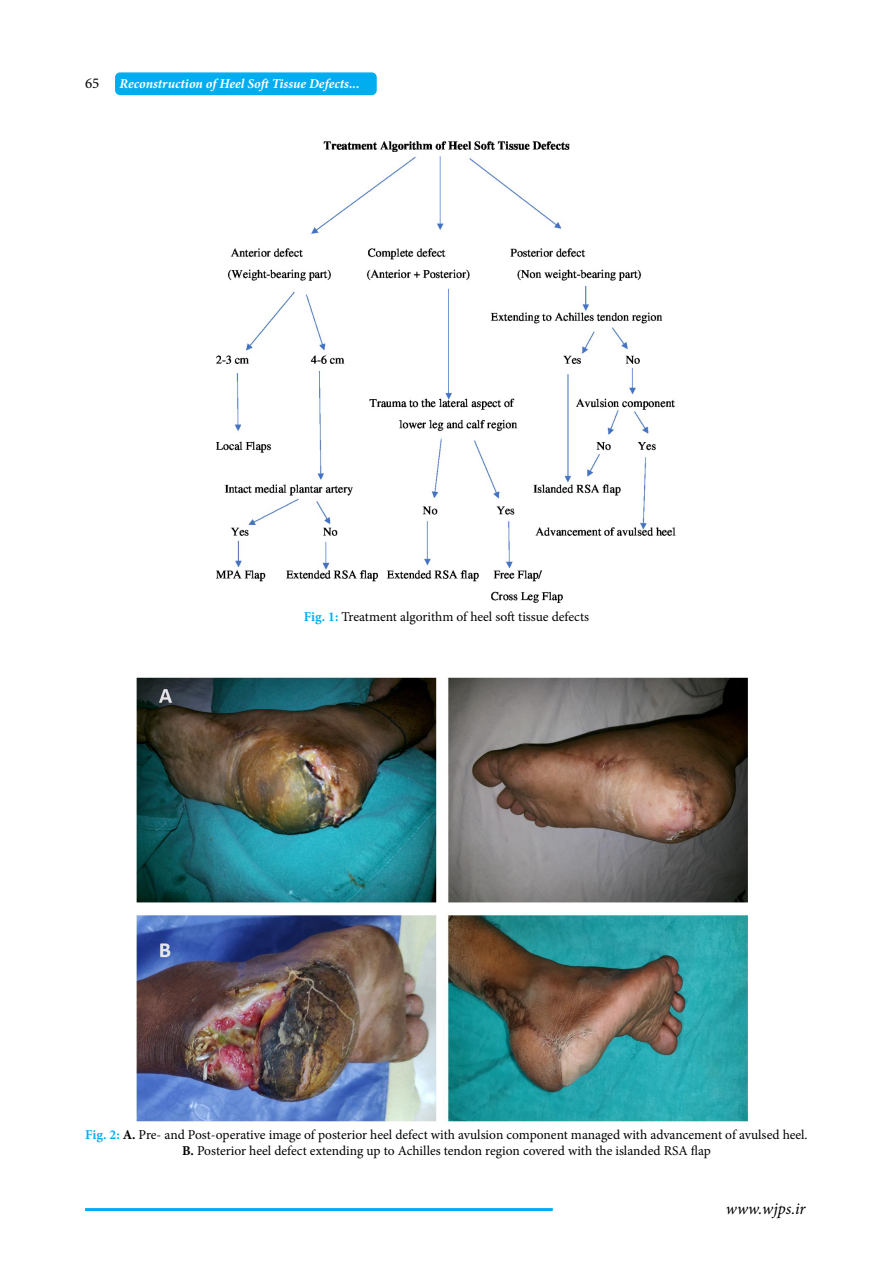
<style>
.page{position:relative;width:893px;height:1263px;background:#fff}
.page>*{position:absolute;margin:0;border:0;box-sizing:border-box;transform-origin:0 0}
.t1{font:italic 16.5px "Minion Pro";letter-spacing:.005em;color:#000}
.t2{font:15px "Minion Pro";color:#000}
.t3{font:13.5px/16.2px "Minion Pro";color:#000;text-align:center}
.t4{font:italic 700 13.5px "Minion Pro";color:#fff}
.s1{font-weight:700;color:#00b0f0}
.s2{font-weight:700}
</style>
<div class="page">
<div style="left:116px;top:73px;width:260px;height:21px;background:#00aeef;border-radius:4px"></div>
<div style="left:115px;top:72px;width:262px;height:23px;border:2px solid #00aeef;border-radius:4px"></div>
<hr style="left:85px;top:1208px;width:468px;height:3px;background:#00aeef">
<img style="left:216px;top:141px;width:460px;height:462px">
<img style="left:136px;top:677px;width:613px;height:446px">
<p class="t2" style="left:85px;top:74px;width:16px">65</p>
<p class="t4" style="left:120px;top:74px;width:242px">Reconstruction of Heel Soft Tissue Defects...</p>
<p class="t3" style="left:304px;top:608px;width:287px"><span class="s1">Fig. 1:</span> Treatment algorithm of heel soft tissue defects</p>
<p class="t3" style="left:85px;top:1127px;width:724px"><span class="s1">Fig. 2:</span> <span class="s2">A.</span> Pre- and Post-operative image of posterior heel defect with avulsion component managed with advancement of avulsed heel.<br><span class="s2">B.</span> Posterior heel defect extending up to Achilles tendon region covered with the islanded RSA flap</p>
<p class="t1" style="left:726px;top:1198px;width:81px">www.wjps.ir</p>
</div>
